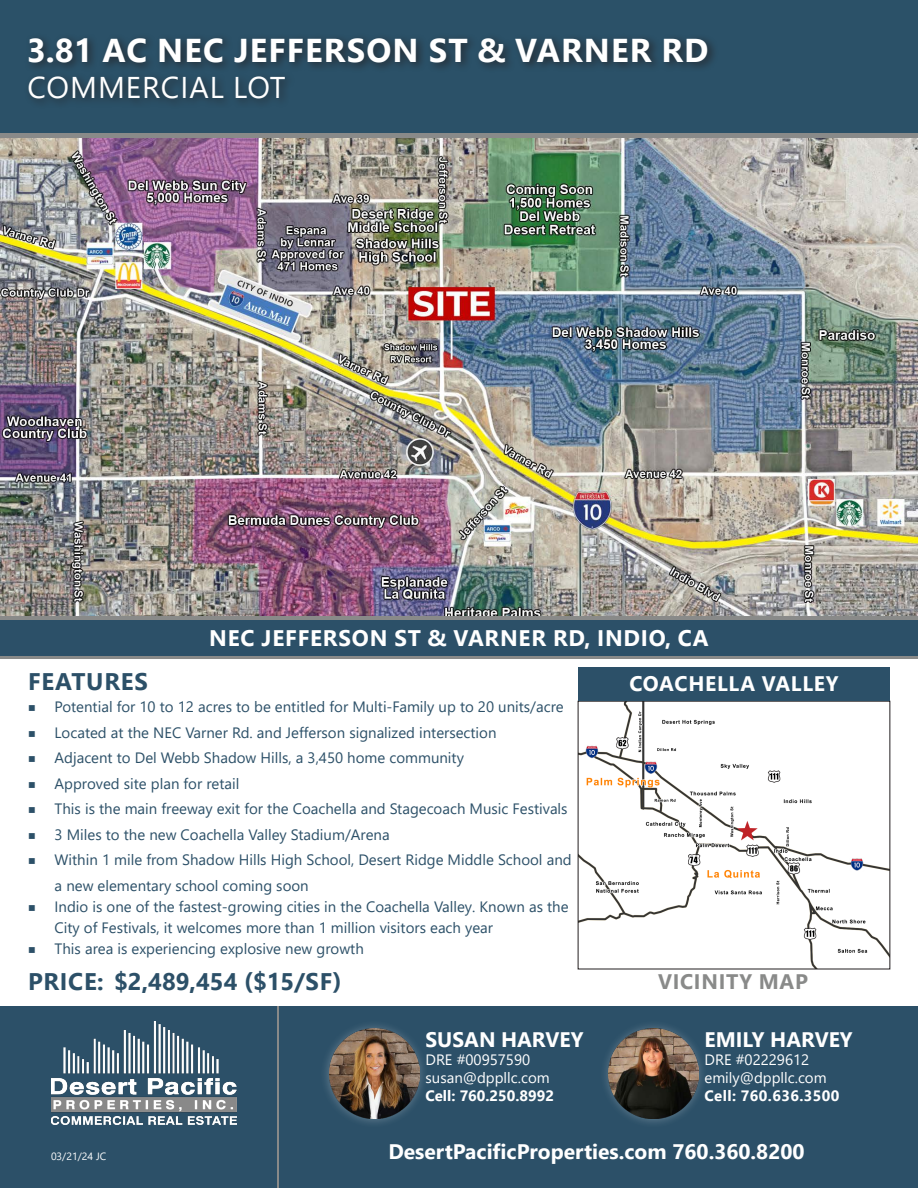
<style>
.page{position:relative;width:918px;height:1188px;background:#fff}
.page>*{position:absolute;margin:0;border:0;box-sizing:border-box;transform-origin:0 0}
.t1{font:700 33px "Segoe UI";letter-spacing:.035em;color:#fff}
.t2{font:30px "Segoe UI";letter-spacing:.035em;color:#fff}
.t3{font:700 24px "Segoe UI";letter-spacing:.03em;color:#2c5068}
.t4{font:700 22.5px "Segoe UI";letter-spacing:.035em;color:#fff}
.t5{font:700 21px "Segoe UI";color:#fff}
.t6{font:700 21px "Segoe UI";letter-spacing:.035em;color:#fff}
.t7{font:700 21px "Segoe UI";letter-spacing:.035em;color:#898a89}
.t8{font:15px/25.5px "Segoe UI";color:#2c5068}
.t9{font:15px "Segoe UI";color:#fff}
.t10{font:700 15px "Segoe UI";letter-spacing:.01em;color:#fff}
.t11{font:10.5px "Segoe UI";color:#fff}
.s1{font-family:"Montserrat"}
</style>
<div class="page">
<img style="left:0;top:138px;width:918px;height:481px">
<img style="left:580px;top:703px;width:308px;height:264px">
<div style="left:578px;top:667px;width:312px;height:34px;background:#2c5068"></div>
<div style="left:0;top:619px;width:918px;height:38px;background:#2c5068"></div>
<div style="left:0;top:0;width:918px;height:138px;background:#2b5168"></div>
<div style="left:24px;top:33px;width:695px;height:76px;background:#231f20;opacity:.75"></div>
<hr style="left:1px;top:616px;width:917px;height:3px;background:#898a89">
<hr style="left:0;top:656px;width:918px;height:3px;background:#898a89">
<hr style="left:0;top:134px;width:918px;height:4px;background:#898a89">
<div style="left:0;top:1006px;width:918px;height:182px;background:#2c5068"></div>
<img style="left:51px;top:1022px;width:186px;height:103px">
<hr style="left:278px;top:1006px;width:1px;height:182px;background:#898a89">
<div style="left:320px;top:1019px;width:109px;height:109px;background:#fff;opacity:.28"></div>
<img style="left:330px;top:1029px;width:90px;height:90px">
<div style="left:599px;top:1020px;width:109px;height:108px;background:#fff;opacity:.28"></div>
<img style="left:609px;top:1029px;width:90px;height:90px">
<p class="t1" style="left:27px;top:19px;width:683px">3.81 AC NEC JEFFERSON ST &amp; VARNER RD</p>
<p class="t2" style="left:28px;top:59px;width:259px">COMMERCIAL LOT</p>
<p class="t4" style="left:209px;top:617px;width:501px">NEC JEFFERSON ST &amp; VARNER RD, INDIO, CA</p>
<p class="t3" style="left:28px;top:659px;width:121px">FEATURES</p>
<p class="t8" style="left:28px;top:693px;width:538px"><span class="s1">■</span> Potential for 10 to 12 acres to be entitled for Multi-Family up to 20 units/acre</p>
<p class="t8" style="left:28px;top:718px;width:470px"><span class="s1">■</span> Located at the NEC Varner Rd. and Jefferson signalized intersection</p>
<p class="t8" style="left:28px;top:744px;width:438px"><span class="s1">■</span> Adjacent to Del Webb Shadow Hills, a 3,450 home community</p>
<p class="t8" style="left:28px;top:769px;width:213px"><span class="s1">■</span> Approved site plan for retail</p>
<p class="t8" style="left:28px;top:795px;width:542px"><span class="s1">■</span> This is the main freeway exit for the Coachella and Stagecoach Music Festivals</p>
<p class="t8" style="left:28px;top:820px;width:364px"><span class="s1">■</span> 3 Miles to the new Coachella Valley Stadium/Arena</p>
<p class="t8" style="left:55px;top:846px;width:519px;text-indent:-27px"><span class="s1">■</span> Within 1 mile from Shadow Hills High School, Desert Ridge Middle School and a new elementary school coming soon</p>
<p class="t8" style="left:55px;top:894px;width:515px;line-height:21px;text-indent:-27px"><span class="s1">■</span> Indio is one of the fastest-growing cities in the Coachella Valley. Known as the<br>City of Festivals, it welcomes more than 1 million visitors each year</p>
<p class="t8" style="left:28px;top:934px;width:338px"><span class="s1">■</span> This area is experiencing explosive new growth</p>
<p class="t3" style="left:28px;top:959px;width:315px">PRICE: $2,489,454 ($15/SF)</p>
<p class="t5" style="left:426px;top:1020px;width:160px">SUSAN HARVEY</p>
<p class="t9" style="left:426px;top:1046px;width:106px">DRE #00957590</p>
<p class="t9" style="left:426px;top:1064px;width:126px">susan@dppllc.com</p>
<p class="t10" style="left:426px;top:1082px;width:130px">Cell: 760.250.8992</p>
<p class="t6" style="left:629px;top:664px;width:211px">COACHELLA VALLEY</p>
<p class="t7" style="left:658px;top:962px;width:152px">VICINITY MAP</p>
<p class="t5" style="left:705px;top:1020px;width:150px">EMILY HARVEY</p>
<p class="t9" style="left:705px;top:1046px;width:106px">DRE #02229612</p>
<p class="t9" style="left:705px;top:1064px;width:124px">emily@dppllc.com</p>
<p class="t10" style="left:705px;top:1082px;width:136px">Cell: 760.636.3500</p>
<p class="t11" style="left:51px;top:1146px;width:57px">03/21/24 JC</p>
<p class="t5" style="left:388px;top:1132px;width:418px">DesertPacificProperties.com 760.360.8200</p>
</div>
